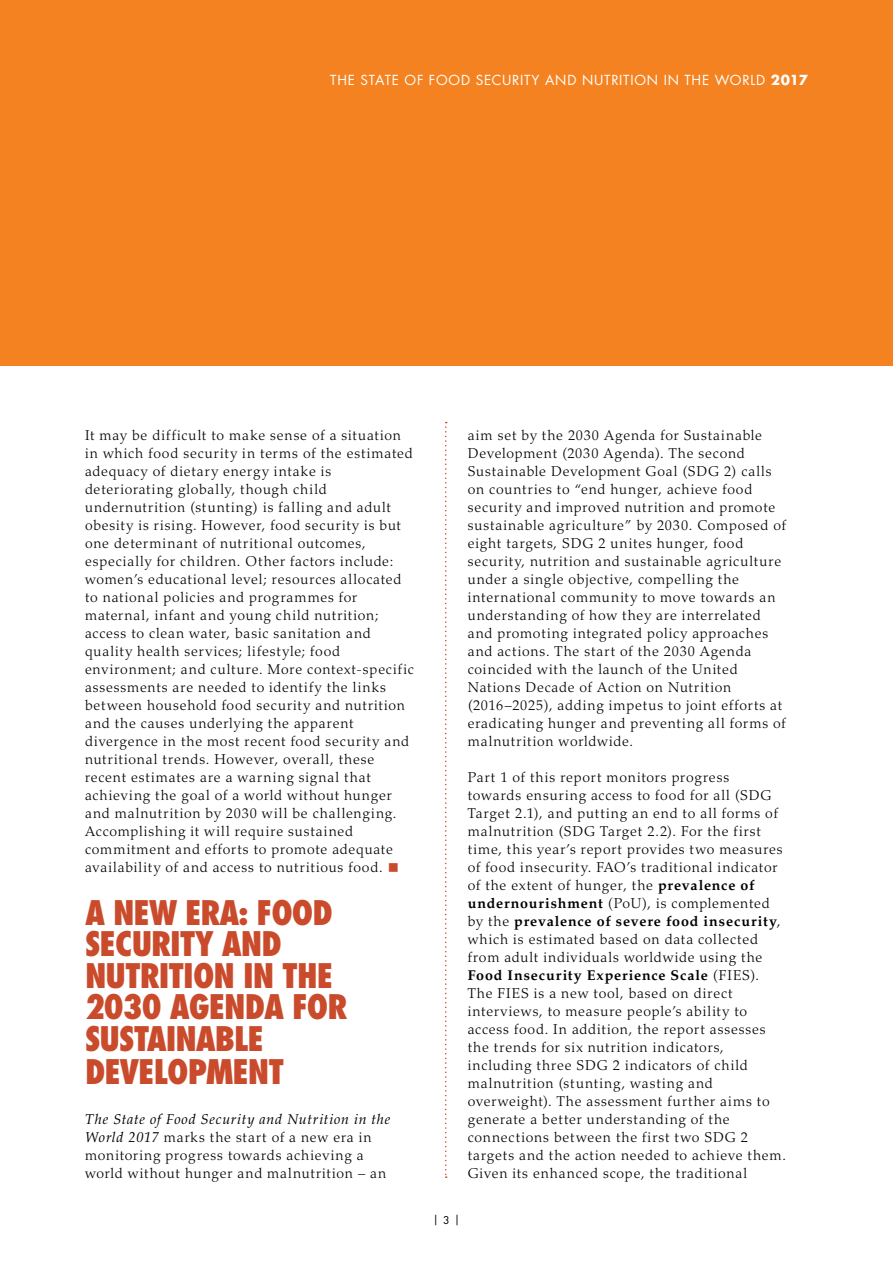
<style>
.page{position:relative;width:893px;height:1263px;background:#fff}
.page>*{position:absolute;margin:0;border:0;box-sizing:border-box;transform-origin:0 0}
.t1{font:800 condensed 33px/31.8px "Futura Std";letter-spacing:-.03em;color:#c94b2c}
.t2{font:300 14.25px/18px "Palatino LT Std";letter-spacing:.055em;color:#000}
.t3{font:13.5px "Futura Std";letter-spacing:.055em;color:#fff}
.t4{font:10.5px "Futura Std";color:#000}
.s1{font-weight:700}
.s2{color:#c94b2c}
.s3{font-weight:400;font-style:italic}
</style>
<div class="page">
<svg style="left:445px;top:422px;width:2px;height:756px"></svg>
<div style="left:0;top:0;width:893px;height:366px;background:#f58220"></div>
<p class="t3" style="left:330px;top:71px;width:479px">THE STATE OF FOOD SECURITY AND NUTRITION IN THE WORLD <span class="s1">2017</span></p>
<p class="t2" style="left:85px;top:426px;width:330px">It may be difficult to make sense of a situation in which food security in terms of the estimated adequacy of dietary energy intake is deteriorating globally, though child undernutrition (stunting) is falling and adult obesity is rising. However, food security is but one determinant of nutritional outcomes, especially for children. Other factors include: women’s educational level; resources allocated to national policies and programmes for maternal, infant and young child nutrition; access to clean water, basic sanitation and quality health services; lifestyle; food environment; and culture. More context-specific assessments are needed to identify the links between household food security and nutrition and the causes underlying the apparent divergence in the most recent food security and nutritional trends. However, overall, these recent estimates are a warning signal that achieving the goal of a world without hunger and malnutrition by 2030 will be challenging.<br>Accomplishing it will require sustained commitment and efforts to promote adequate availability of and access to nutritious food. <span class="s2">■</span></p>
<h1 class="t1" style="left:85px;top:896px;width:264px">A NEW ERA: FOOD<br>SECURITY AND<br>NUTRITION IN THE<br>2030 AGENDA FOR<br>SUSTAINABLE<br>DEVELOPMENT</h1>
<p class="t2" style="left:85px;top:1110px;width:307px"><span class="s3">The State of Food Security and Nutrition in the World 2017</span> marks the start of a new era in monitoring progress towards achieving a world without hunger and malnutrition – an</p>
<p class="t2" style="left:468px;top:426px;width:320px">aim set by the 2030 Agenda for Sustainable Development (2030 Agenda). The second Sustainable Development Goal (SDG 2) calls on countries to “end hunger, achieve food security and improved nutrition and promote sustainable agriculture” by 2030. Composed of eight targets, SDG 2 unites hunger, food security, nutrition and sustainable agriculture under a single objective, compelling the international community to move towards an understanding of how they are interrelated and promoting integrated policy approaches and actions. The start of the 2030 Agenda coincided with the launch of the United Nations Decade of Action on Nutrition (2016–2025), adding impetus to joint efforts at eradicating hunger and preventing all forms of malnutrition worldwide.</p>
<p class="t2" style="left:468px;top:768px;width:320px">Part 1 of this report monitors progress towards ensuring access to food for all (SDG Target 2.1), and putting an end to all forms of malnutrition (SDG Target 2.2). For the first time, this year’s report provides two measures of food insecurity. FAO’s traditional indicator of the extent of hunger, the <span class="s1">prevalence of undernourishment</span> (PoU), is complemented by the <span class="s1">prevalence of severe food insecurity</span><span class="s3">, </span>which is estimated based on data collected from adult individuals worldwide using the <span class="s1">Food Insecurity Experience Scale</span> (FIES).<br>The FIES is a new tool, based on direct interviews, to measure people’s ability to access food. In addition, the report assesses the trends for six nutrition indicators, including three SDG 2 indicators of child malnutrition (stunting, wasting and overweight). The assessment further aims to generate a better understanding of the connections between the first two SDG 2 targets and the action needed to achieve them.<br>Given its enhanced scope, the traditional</p>
<p class="t4" style="left:433px;top:1212px;width:29px">| 3 |</p>
</div>
